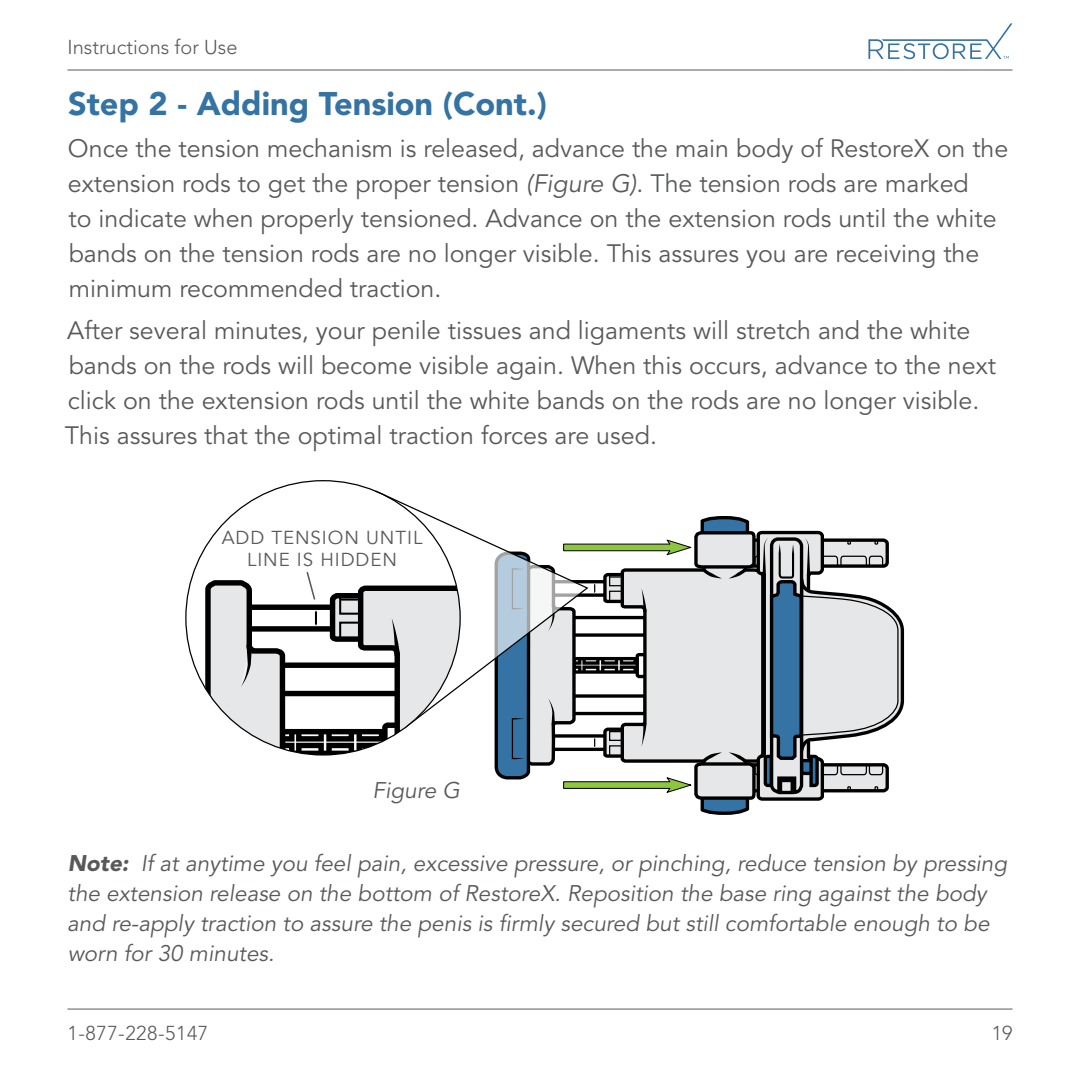
<style>
.page{position:relative;width:1080px;height:1080px;background:#fff}
.page>*{position:absolute;margin:0;border:0;box-sizing:border-box;transform-origin:0 0}
.t1{font:900 32.5px "Avenir";color:#3473a4}
.t2{font:25px/35px "Avenir";color:#58595b}
.t3{font:italic 22.5px/30px "Avenir";color:#58595b}
.t4{font:300 20px "Avenir";color:#58595b}
.t5{font:300 20px "Avenir";letter-spacing:.025em;color:#58595b}
.t6{font:18.75px/22.5px "Avenir";letter-spacing:.05em;color:#58595b;text-align:center}
.s1{font-style:italic}
.s2{font-weight:900}
</style>
<div class="page">
<svg style="left:868px;top:23px;width:144px;height:36px"></svg>
<hr style="left:68px;top:70px;width:944px;height:1px;background:#58595b">
<hr style="left:68px;top:1009px;width:944px;height:1px;background:#58595b">
<svg style="left:203px;top:494px;width:702px;height:321px"></svg>
<p class="t4" style="left:68px;top:35px;width:172px">Instructions for Use</p>
<h1 class="t1" style="left:68px;top:84px;width:480px">Step 2 - Adding Tension (Cont.)</h1>
<p class="t2" style="left:68px;top:131px;width:942px">Once the tension mechanism is released, advance the main body of RestoreX on the extension rods to get the proper tension <span class="s1">(Figure G)</span>. The tension rods are marked<br>to indicate when properly tensioned. Advance on the extension rods until the white bands on the tension rods are no longer visible. This assures you are receiving the minimum recommended traction.</p>
<p class="t2" style="left:65px;top:314px;width:933px">After several minutes, your penile tissues and ligaments will stretch and the white bands on the rods will become visible again. When this occurs, advance to the next click on the extension rods until the white bands on the rods are no longer visible.<br>This assures that the optimal traction forces are used.</p>
<p class="t6" style="left:222px;top:526px;width:202px">ADD TENSION UNTIL<br>LINE IS HIDDEN</p>
<p class="t3" style="left:373px;top:776px;width:89px">Figure G</p>
<p class="t3" style="left:67px;top:849px;width:942px"><span class="s2">Note:</span> If at anytime you feel pain, excessive pressure, or pinching, reduce tension by pressing the extension release on the bottom of RestoreX. Reposition the base ring against the body and re-apply traction to assure the penis is firmly secured but still comfortable enough to be worn for 30 minutes.</p>
<p class="t5" style="left:68px;top:1022px;width:142px">1-877-228-5147</p>
<p class="t4" style="left:992px;top:1022px;width:22px">19</p>
</div>
